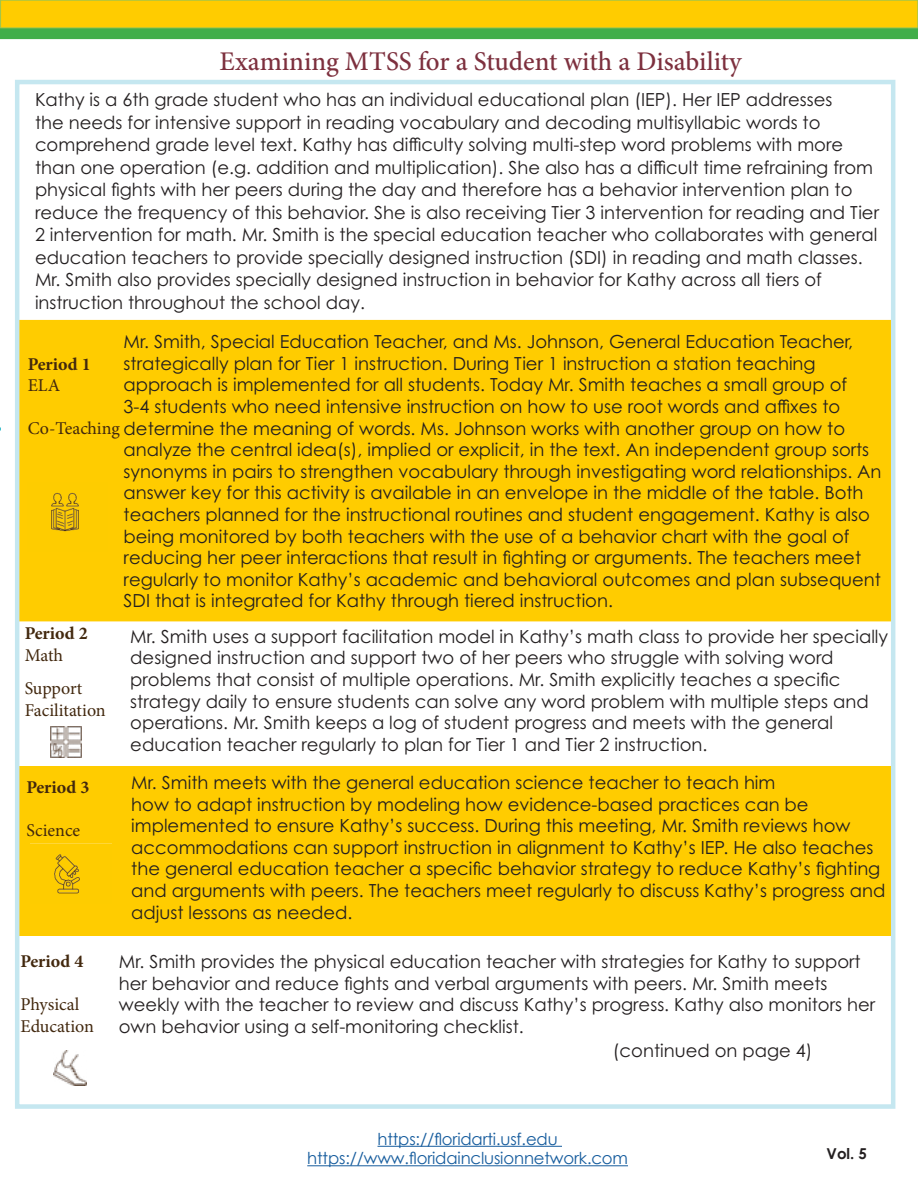
<style>
.page{position:relative;width:918px;height:1188px;background:#fff}
.page>*{position:absolute;margin:0;border:0;box-sizing:border-box;transform-origin:0 0}
.t1{font:500 27px "Minion Pro";color:#7d303e}
.t2{font:18px/21.6px "Century Gothic Pro";color:#231f20}
.t3{font:18px/21.6px "Minion Pro";color:#42280e}
.t4{font:700 18px "Minion Pro";color:#42280e}
.t5{font:16.5px "Century Gothic";letter-spacing:-.01em;color:#175d9e}
.t6{font:700 15px "Century Gothic";color:#231f20}
.s1{font-family:"Minion Pro";color:#42280e}
</style>
<div class="page">
<div style="left:1px;top:1px;width:916px;height:37px;background:#40ae49"></div>
<div style="left:0;top:0;width:918px;height:39px;border:2px solid #40ae49"></div>
<div style="left:1px;top:0;width:917px;height:28px;background:#fc0"></div>
<div style="left:0;top:0;width:918px;height:28px;border:1px solid #9dc54f"></div>
<div style="left:19px;top:320px;width:872px;height:301px;background:#fc0"></div>
<img style="left:51px;top:492px;width:28px;height:40px">
<img style="left:50px;top:726px;width:32px;height:31px">
<div style="left:18px;top:766px;width:876px;height:170px;background:#fc0"></div>
<img style="left:54px;top:854px;width:26px;height:40px">
<img style="left:53px;top:1050px;width:34px;height:36px">
<hr style="left:378px;top:1146px;width:184px;height:1px;background:#175d9e">
<hr style="left:307px;top:1165px;width:321px;height:1px;background:#175d9e">
<div style="left:15px;top:80px;width:880px;height:1029px;border:4px solid #c5e7f0"></div>
<p class="t1" style="left:220px;top:43px;width:524px">Examining MTSS for a Student with a Disability</p>
<p class="t2" style="left:35px;top:88px;width:846px;line-height:22.5px">Kathy is a 6th grade student who has an individual educational plan (IEP). Her IEP addresses<br>the needs for intensive support in reading vocabulary and decoding multisyllabic words to comprehend grade level text. Kathy has difficulty solving multi-step word problems with more than one operation (e.g. addition and multiplication). She also has a difficult time refraining from physical fights with her peers during the day and therefore has a behavior intervention plan to reduce the frequency of this behavior. She is also receiving Tier 3 intervention for reading and Tier 2 intervention for math. Mr. Smith is the special education teacher who collaborates with general</p>
<p class="t2" style="left:35px;top:246px;width:829px;line-height:22.5px">education teachers to provide specially designed instruction (SDI) in reading and math classes.<br>Mr. Smith also provides specially designed instruction in behavior for Kathy across all tiers of instruction throughout the school day.</p>
<p class="t2" style="left:124px;top:331px;width:731px">Mr. Smith, Special Education Teacher, and Ms. Johnson, General Education Teacher,</p>
<p class="t2" style="left:124px;top:352px;width:694px">strategically plan for Tier 1 instruction. During Tier 1 instruction a station teaching</p>
<p class="t2" style="left:124px;top:374px;width:725px">approach is implemented for all students. Today Mr. Smith teaches a small group of</p>
<p class="t2" style="left:124px;top:396px;width:718px">3-4 students who need intensive instruction on how to use root words and affixes to</p>
<p class="t2" style="left:28px;top:417px;width:819px"><span class="s1">Co-Teaching</span> determine the meaning of words. Ms. Johnson works with another group on how to</p>
<p class="t2" style="left:124px;top:439px;width:747px">analyze the central idea(s), implied or explicit, in the text. An independent group sorts</p>
<p class="t2" style="left:124px;top:460px;width:759px">synonyms in pairs to strengthen vocabulary through investigating word relationships. An</p>
<p class="t2" style="left:124px;top:482px;width:741px">answer key for this activity is available in an envelope in the middle of the table. Both</p>
<p class="t2" style="left:124px;top:504px;width:748px">teachers planned for the instructional routines and student engagement. Kathy is also</p>
<p class="t2" style="left:124px;top:525px;width:727px">being monitored by both teachers with the use of a behavior chart with the goal of</p>
<p class="t2" style="left:124px;top:547px;width:739px">reducing her peer interactions that result in fighting or arguments. The teachers meet</p>
<p class="t2" style="left:124px;top:568px;width:759px">regularly to monitor Kathy’s academic and behavioral outcomes and plan subsequent</p>
<p class="t2" style="left:124px;top:590px;width:491px">SDI that is integrated for Kathy through tiered instruction.</p>
<p class="t4" style="left:28px;top:351px;width:64px">Period 1</p>
<p class="t3" style="left:28px;top:375px;width:34px">ELA</p>
<p class="t4" style="left:25px;top:621px;width:64px">Period 2</p>
<p class="t3" style="left:25px;top:644px;width:40px">Math</p>
<p class="t3" style="left:25px;top:678px;width:59px">Support</p>
<p class="t3" style="left:25px;top:699px;width:83px">Facilitation</p>
<p class="t4" style="left:26px;top:775px;width:64px">Period 3</p>
<p class="t3" style="left:26px;top:820px;width:55px">Science</p>
<p class="t4" style="left:20px;top:949px;width:64px">Period 4</p>
<p class="t3" style="left:20px;top:994px;width:75px">Physical<br>Education</p>
<p class="t2" style="left:130px;top:625px;width:759px">Mr. Smith uses a support facilitation model in Kathy’s math class to provide her specially designed instruction and support two of her peers who struggle with solving word problems that consist of multiple operations. Mr. Smith explicitly teaches a specific strategy daily to ensure students can solve any word problem with multiple steps and operations. Mr. Smith keeps a log of student progress and meets with the general education teacher regularly to plan for Tier 1 and Tier 2 instruction.</p>
<p class="t2" style="left:131px;top:772px;width:756px">Mr. Smith meets with the general education science teacher to teach him<br>how to adapt instruction by modeling how evidence-based practices can be implemented to ensure Kathy’s success. During this meeting, Mr. Smith reviews how accommodations can support instruction in alignment to Kathy’s IEP. He also teaches the general education teacher a specific behavior strategy to reduce Kathy’s fighting and arguments with peers. The teachers meet regularly to discuss Kathy’s progress and adjust lessons as needed.</p>
<p class="t2" style="left:119px;top:951px;width:758px">Mr. Smith provides the physical education teacher with strategies for Kathy to support her behavior and reduce fights and verbal arguments with peers. Mr. Smith meets weekly with the teacher to review and discuss Kathy’s progress. Kathy also monitors her own behavior using a self-monitoring checklist.</p>
<p class="t2" style="left:613px;top:1040px;width:201px">(continued on page 4)</p>
<p class="t5" style="left:378px;top:1127px;width:182px">https://floridarti.usf.edu</p>
<p class="t5" style="left:307px;top:1147px;width:322px">https://www.floridainclusionnetwork.com</p>
<p class="t6" style="left:827px;top:1142px;width:42px">Vol. 5</p>
</div>
